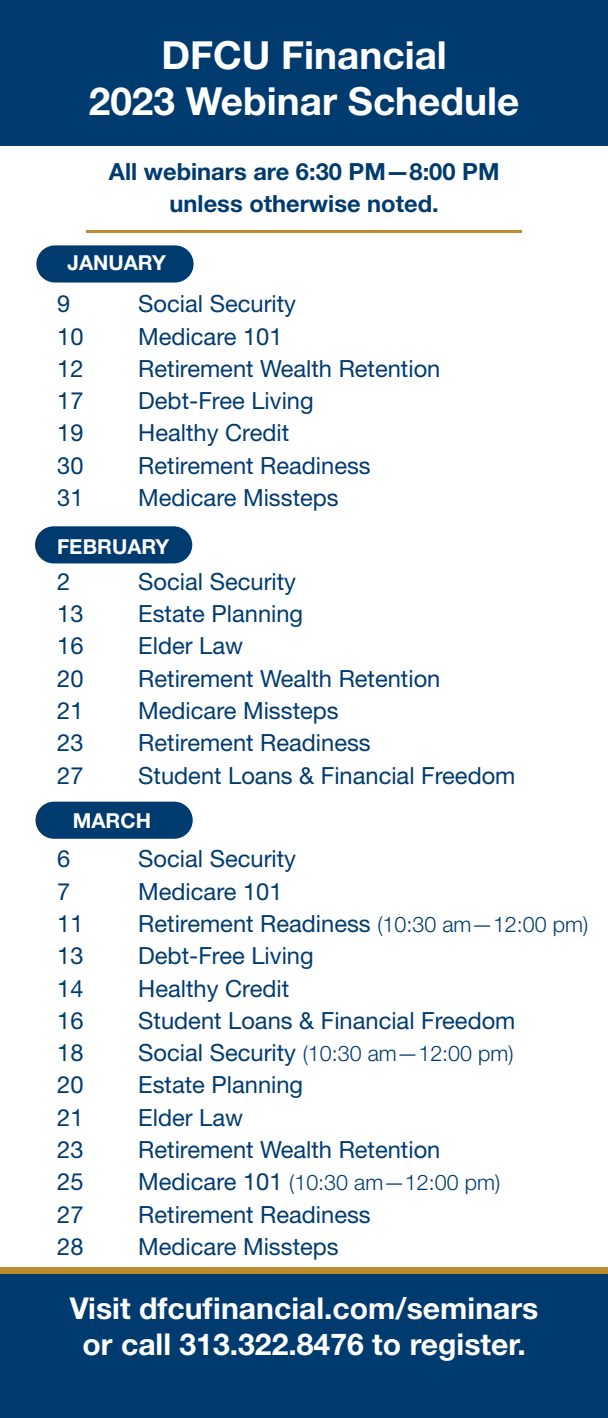
<style>
.page{position:relative;width:608px;height:1418px;background:#fff}
.page>*{position:absolute;margin:0;border:0;box-sizing:border-box;transform-origin:0 0}
.t1{font:700 38.7px/46.4px "Helvetica Neue LT Pro";color:#fff;text-align:center}
.t2{font:700 30.15px "Helvetica Neue LT Pro";color:#fff}
.t3{font:23.62px "Helvetica Neue LT Pro";color:#003b70}
.t4{font:700 23.62px/32.2px "Helvetica Neue LT Pro";color:#003b70;text-align:center}
.t5{font:300 21.6px "Helvetica Neue LT Pro";color:#003b70}
.t6{font:700 20.7px "Helvetica Neue LT Pro";color:#fff}
.s1{font-weight:300;font-size:21.6px}
.s2{font-weight:400;font-size:23.62px}
</style>
<div class="page">
<div style="left:0;top:0;width:608px;height:145px;background:#003b70"></div>
<div style="left:0;top:1270px;width:608px;height:148px;background:#003b70"></div>
<div style="left:36px;top:245px;width:157px;height:37px;background:#003b70;border-radius:19px"></div>
<div style="left:35px;top:526px;width:157px;height:37px;background:#003b70;border-radius:19px"></div>
<div style="left:35px;top:801px;width:158px;height:37px;background:#003b70;border-radius:19px"></div>
<div style="left:0;top:1267px;width:608px;height:7px;background:#be8b31"></div>
<hr style="left:86px;top:230px;width:435px;height:2px;background:#be8b31">
<p class="t1" style="left:89px;top:30px;width:432px">DFCU Financial<br>2023 Webinar Schedule</p>
<p class="t4" style="left:109px;top:154px;width:392px">All webinars are 6:30 PM—8:00 PM unless otherwise noted.</p>
<p class="t6" style="left:68px;top:250px;width:100px">JANUARY</p>
<p class="t3" style="left:57px;top:289px;width:15px">9</p>
<p class="t3" style="left:138px;top:289px;width:159px">Social Security</p>
<p class="t3" style="left:57px;top:322px;width:28px">10</p>
<p class="t3" style="left:138px;top:322px;width:146px">Medicare 101</p>
<p class="t3" style="left:57px;top:354px;width:28px">12</p>
<p class="t3" style="left:138px;top:354px;width:303px">Retirement Wealth Retention</p>
<p class="t3" style="left:57px;top:386px;width:28px">17</p>
<p class="t3" style="left:138px;top:386px;width:177px">Debt-Free Living</p>
<p class="t3" style="left:57px;top:418px;width:28px">19</p>
<p class="t3" style="left:138px;top:418px;width:152px">Healthy Credit</p>
<p class="t3" style="left:57px;top:451px;width:28px">30</p>
<p class="t3" style="left:138px;top:451px;width:234px">Retirement Readiness</p>
<p class="t3" style="left:57px;top:483px;width:28px">31</p>
<p class="t3" style="left:138px;top:483px;width:202px">Medicare Missteps</p>
<p class="t6" style="left:57px;top:533px;width:114px">FEBRUARY</p>
<p class="t3" style="left:57px;top:567px;width:15px">2</p>
<p class="t3" style="left:138px;top:567px;width:159px">Social Security</p>
<p class="t3" style="left:57px;top:599px;width:28px">13</p>
<p class="t3" style="left:138px;top:599px;width:166px">Estate Planning</p>
<p class="t3" style="left:57px;top:631px;width:28px">16</p>
<p class="t3" style="left:138px;top:631px;width:106px">Elder Law</p>
<p class="t3" style="left:57px;top:664px;width:28px">20</p>
<p class="t3" style="left:138px;top:664px;width:303px">Retirement Wealth Retention</p>
<p class="t3" style="left:57px;top:696px;width:28px">21</p>
<p class="t3" style="left:138px;top:696px;width:202px">Medicare Missteps</p>
<p class="t3" style="left:57px;top:728px;width:28px">23</p>
<p class="t3" style="left:138px;top:728px;width:234px">Retirement Readiness</p>
<p class="t3" style="left:57px;top:760px;width:28px">27</p>
<p class="t3" style="left:138px;top:760px;width:378px">Student Loans &amp; Financial Freedom</p>
<p class="t6" style="left:73px;top:807px;width:80px">MARCH</p>
<p class="t3" style="left:57px;top:844px;width:15px">6</p>
<p class="t3" style="left:138px;top:844px;width:159px">Social Security</p>
<p class="t3" style="left:57px;top:876px;width:15px">7</p>
<p class="t3" style="left:138px;top:876px;width:146px">Medicare 101</p>
<p class="t3" style="left:57px;top:909px;width:28px">11</p>
<p class="t3" style="left:138px;top:909px;width:451px">Retirement Readiness <span class="s1">(10:30 am—12:00 pm)</span></p>
<p class="t3" style="left:57px;top:941px;width:28px">13</p>
<p class="t3" style="left:138px;top:941px;width:177px">Debt-Free Living</p>
<p class="t3" style="left:57px;top:973px;width:28px">14</p>
<p class="t3" style="left:138px;top:973px;width:152px">Healthy Credit</p>
<p class="t3" style="left:57px;top:1006px;width:28px">16</p>
<p class="t3" style="left:138px;top:1006px;width:378px">Student Loans &amp; Financial Freedom</p>
<p class="t3" style="left:57px;top:1038px;width:28px">18</p>
<p class="t5" style="left:138px;top:1040px;width:377px"><span class="s2">Social Security</span> (10:30 am—12:00 pm)</p>
<p class="t3" style="left:57px;top:1070px;width:28px">20</p>
<p class="t3" style="left:138px;top:1070px;width:166px">Estate Planning</p>
<p class="t3" style="left:57px;top:1102px;width:28px">21</p>
<p class="t3" style="left:138px;top:1102px;width:106px">Elder Law</p>
<p class="t3" style="left:57px;top:1135px;width:28px">23</p>
<p class="t3" style="left:138px;top:1135px;width:303px">Retirement Wealth Retention</p>
<p class="t3" style="left:57px;top:1167px;width:28px">25</p>
<p class="t5" style="left:138px;top:1169px;width:363px"><span class="s2">Medicare 101</span> (10:30 am—12:00 pm)</p>
<p class="t3" style="left:57px;top:1199px;width:28px">27</p>
<p class="t3" style="left:138px;top:1199px;width:234px">Retirement Readiness</p>
<p class="t3" style="left:57px;top:1231px;width:28px">28</p>
<p class="t3" style="left:138px;top:1231px;width:202px">Medicare Missteps</p>
<p class="t2" style="left:70px;top:1289px;width:470px">Visit dfcufinancial.com/seminars</p>
<p class="t2" style="left:82px;top:1325px;width:444px">or call 313.322.8476 to register.</p>
</div>
